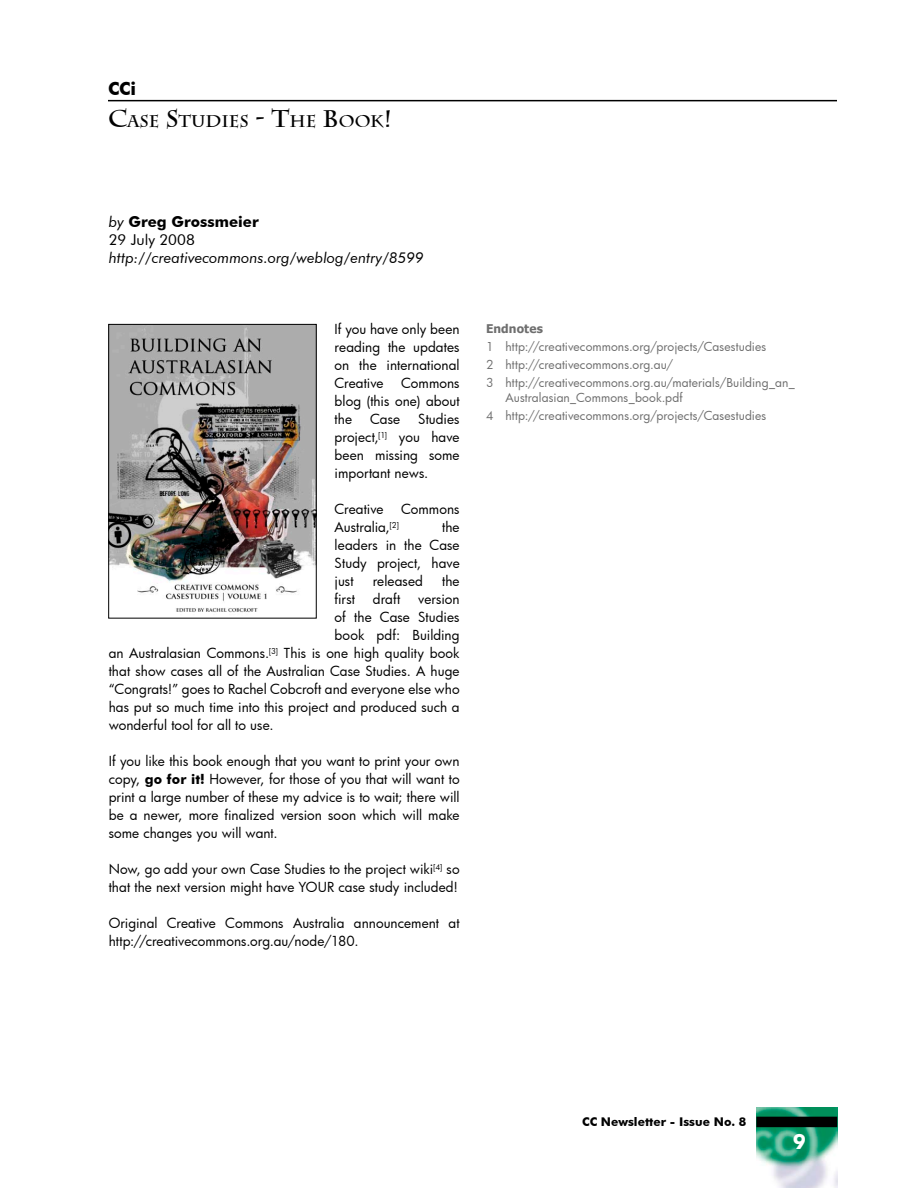
<style>
.page{position:relative;width:918px;height:1188px;background:#fff}
.page>*{position:absolute;margin:0;border:0;box-sizing:border-box;transform-origin:0 0}
.t1{font:700 21px "Futura BT";color:#fff}
.t2{font:700 18px "Futura BT";color:#000}
.t3{font:700 16.8px "Charlesworth";color:#000}
.t4{font:italic 15px "Futura BT";color:#000}
.t5{font:700 15px/18px "Futura BT";color:#000}
.t6{font:13.5px/18px "Futura";letter-spacing:.005em;color:#000;text-align:justify}
.t7{font:12px/18px "Futura";letter-spacing:.01em;color:#6e6e6e}
.t8{font:700 12px "Futura BT";color:#000}
.t9{font:700 12px "Tahoma";letter-spacing:.01em;color:#6e6e6e}
.s1{font-size:24px}
.s2{font-weight:400;font-style:italic}
.s3{font-weight:400}
.s4{font-family:"Futura BT";font-weight:700}
</style>
<div class="page">
<img style="left:756px;top:1107px;width:81px;height:81px">
<div style="left:757px;top:1117px;width:79px;height:9px;background:#000"></div>
<div style="left:756px;top:1117px;width:81px;height:10px;border:2px solid #000"></div>
<img style="left:110px;top:326px;width:205px;height:287px">
<div style="left:108px;top:324px;width:209px;height:295px;border:1px solid #000"></div>
<hr style="left:108px;top:100px;width:729px;height:1px;background:#000">
<h2 class="t2" style="left:108px;top:77px;width:30px">CCi</h2>
<p class="t3" style="left:108px;top:111px;width:286px"><span class="s1">C</span>ASE <span class="s1">S</span>TUDIES <span class="s1">- T</span>HE <span class="s1">B</span>OOK<span class="s1">!</span></p>
<p class="t5" style="left:109px;top:213px;width:152px"><span class="s2">by</span> Greg Grossmeier<br><span class="s3">29 July 2008</span></p>
<p class="t4" style="left:109px;top:249px;width:317px">http://creativecommons.org/weblog/entry/8599</p>
<p class="t6" style="left:335px;top:320px;width:127px">If you have only been reading the updates on the international Creative</p>
<p class="t6" style="left:335px;top:374px;width:127px;text-indent:67px">Commons blog (this one) about the</p>
<p class="t6" style="left:335px;top:410px;width:127px;text-indent:84px">Studies project,<sup>[1]</sup> you have been missing some important news.</p>
<p class="t6" style="left:335px;top:500px;width:50px">Creative</p>
<p class="t6" style="left:401px;top:500px;width:60px">Commons</p>
<p class="t6" style="left:335px;top:518px;width:66px">Australia,<sup>[2]</sup></p>
<p class="t6" style="left:370px;top:410px;width:32px">Case</p>
<p class="t6" style="left:335px;top:518px;width:127px;text-indent:108px">the leaders in the Case Study project, have just</p>
<p class="t6" style="left:373px;top:572px;width:52px">released</p>
<p class="t6" style="left:442px;top:572px;width:19px">the</p>
<p class="t6" style="left:335px;top:590px;width:22px">first</p>
<p class="t6" style="left:373px;top:590px;width:29px">draft</p>
<p class="t6" style="left:418px;top:590px;width:43px">version</p>
<p class="t6" style="left:335px;top:608px;width:127px">of the Case Studies</p>
<p class="t6" style="left:335px;top:626px;width:127px">book pdf: Building</p>
<p class="t6" style="left:109px;top:644px;width:352px">an Australasian Commons.<sup>[3]</sup> This is one high quality book</p>
<p class="t6" style="left:109px;top:662px;width:352px">that show cases all of the Australian Case Studies. A huge</p>
<p class="t6" style="left:109px;top:680px;width:352px">“Congrats!” goes to Rachel Cobcroft and everyone else who</p>
<p class="t6" style="left:109px;top:698px;width:352px">has put so much time into this project and produced such a</p>
<p class="t6" style="left:109px;top:716px;width:166px">wonderful tool for all to use.</p>
<p class="t6" style="left:109px;top:752px;width:353px">If you like this book enough that you want to print your own copy, <span class="s4">go for it!</span> However, for those of you that will want to print a large number of these my advice is to wait; there will be a newer, more finalized version soon which will make some changes you will want.</p>
<p class="t6" style="left:109px;top:860px;width:352px">Now, go add your own Case Studies to the project wiki<sup>[4]</sup> so that the next version might have YOUR case study included!</p>
<p class="t6" style="left:109px;top:914px;width:353px">Original Creative Commons Australia announcement at http://creativecommons.org.au/node/180.</p>
<p class="t9" style="left:486px;top:320px;width:59px">Endnotes</p>
<p class="t7" style="left:486px;top:338px;width:310px">1 http://creativecommons.org/projects/Casestudies<br>2 http://creativecommons.org.au/<br>3 http://creativecommons.org.au/materials/Building_an_</p>
<p class="t7" style="left:486px;top:389px;width:282px;text-indent:20px">Australasian_Commons_book.pdf<br>4 http://creativecommons.org/projects/Casestudies</p>
<p class="t8" style="left:582px;top:1114px;width:166px">CC Newsletter - Issue No. 8</p>
<h1 class="t1" style="left:793px;top:1129px;width:15px">9</h1>
</div>
